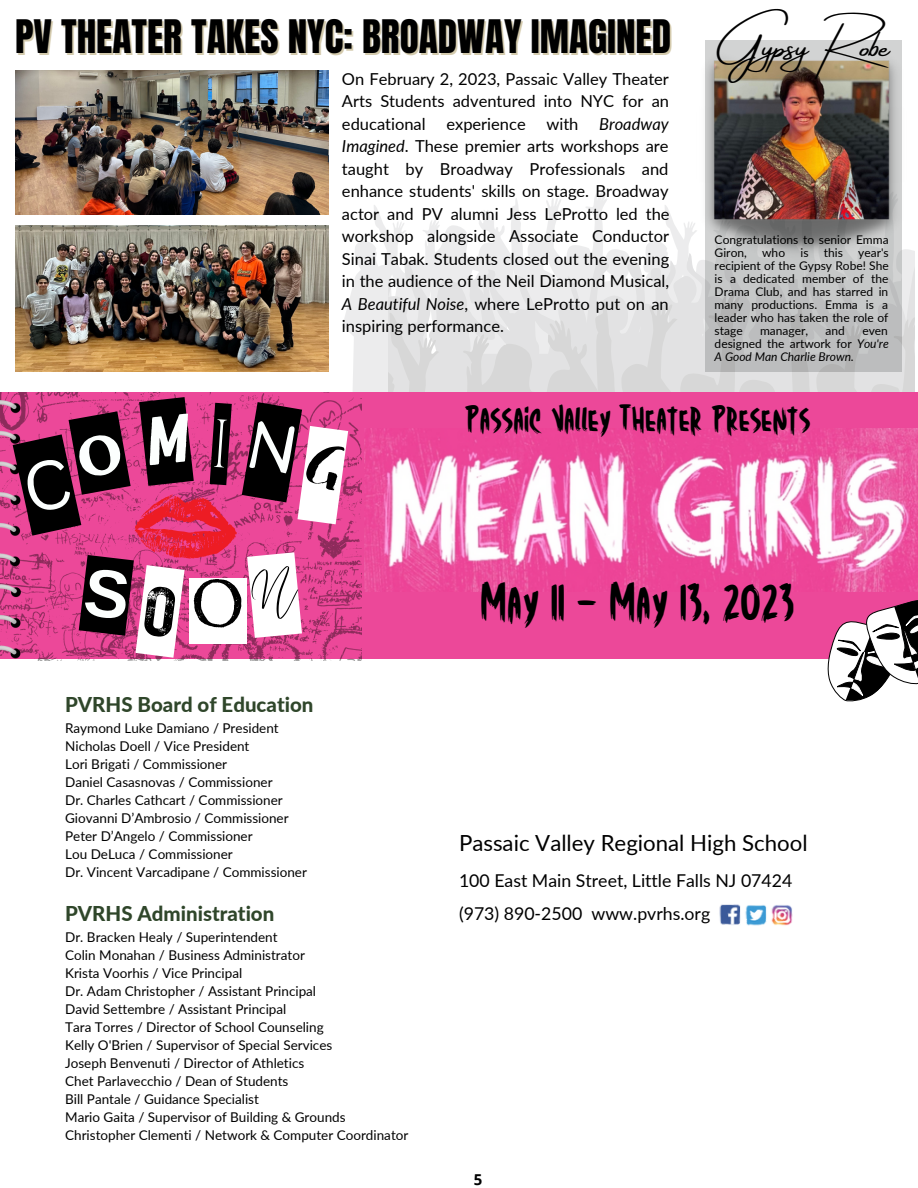
<style>
.page{position:relative;width:918px;height:1188px;background:#fff}
.page>*{position:absolute;margin:0;border:0;box-sizing:border-box;transform-origin:0 0}
.t1{font:67.65px "Road Race Stamp";color:#000}
.t2{font:49.65px "Savage Regular Yandi Designs";color:#000}
.t3{font:39.3px "Anton";color:#000}
.t4{font:36px "Amsterdam Four";color:#000}
.t5{font:35.25px "Savage Regular Yandi Designs";color:#000}
.t6{font:22.2px "Lato";color:#000}
.t7{font:800 20.4px "Lato";color:#2f462a}
.t8{font:17.7px/32.7px "Lato";color:#000}
.t9{font:16.5px/22.5px "Lato";color:#000;text-align:justify}
.t10{font:700 15px "Open Sans";color:#000}
.t11{font:13.5px/18px "Lato";color:#000}
.t12{font:12px/13px "Lato";color:#000}
.t13{font:italic 12px/13px "Lato";color:#000;text-align:justify}
.s1{font-style:italic}
.s2{font-style:normal}
</style>
<div class="page">
<img style="left:719px;top:904px;width:74px;height:22px">
<div style="left:705px;top:40px;width:197px;height:331px;background:#d2d3d3"></div>
<img style="left:15px;top:71px;width:314px;height:119px">
<img style="left:0;top:401px;width:13px;height:258px">
<img style="left:707px;top:60px;width:190px;height:130px">
<img style="left:13px;top:190px;width:905px;height:512px">
<h3 class="t3" style="left:15px;top:8px;width:658px">PV THEATER TAKES NYC: BROADWAY IMAGINED</h3>
<p class="t9" style="left:342px;top:67px;width:329px">On February 2, 2023, Passaic Valley Theater Arts Students adventured into NYC for an educational</p>
<p class="t9" style="left:342px;top:112px;width:329px;text-indent:257px"><span class="s1">Broadway Imagined</span>. These premier arts workshops are taught by Broadway Professionals and enhance students' skills on stage. Broadway actor and PV alumni Jess LeProtto led the workshop alongside Associate Conductor Sinai Tabak. Students closed out the evening in the audience of the Neil Diamond Musical, <span class="s1">A Beautiful Noise</span>, where LeProtto put on an inspiring performance.</p>
<p class="t9" style="left:446px;top:112px;width:81px">experience</p>
<p class="t9" style="left:546px;top:112px;width:34px">with</p>
<h3 class="t4" style="left:717px;top:26px;width:181px">Gypsy Robe</h3>
<p class="t12" style="left:715px;top:233px;width:175px">Congratulations to senior Emma<br>Giron,</p>
<p class="t12" style="left:762px;top:246px;width:24px">who</p>
<p class="t12" style="left:800px;top:246px;width:10px">is</p>
<p class="t12" style="left:824px;top:246px;width:21px">this</p>
<p class="t12" style="left:715px;top:246px;width:176px;text-align:justify;text-indent:144px">year's recipient of the Gypsy Robe! She is a dedicated member of the Drama Club, and has starred in many productions. Emma is a leader who has taken the role of stage</p>
<p class="t12" style="left:760px;top:324px;width:50px">manager,</p>
<p class="t12" style="left:826px;top:324px;width:21px">and</p>
<p class="t13" style="left:715px;top:324px;width:176px;text-indent:148px"><span class="s2">even designed the artwork for</span> You're A Good Man Charlie Brown.</p>
<h3 class="t5" style="left:465px;top:399px;width:347px">Passaic Valley Theater Presents</h3>
<h1 class="t1" style="left:190px;top:580px;width:56px">O</h1>
<h3 class="t7" style="left:65px;top:692px;width:250px">PVRHS Board of Education</h3>
<p class="t11" style="left:65px;top:719px;width:243px">Raymond Luke Damiano / President Nicholas Doell / Vice President<br>Lori Brigati / Commissioner<br>Daniel Casasnovas / Commissioner<br>Dr. Charles Cathcart / Commissioner Giovanni D’Ambrosio / Commissioner Peter D’Angelo / Commissioner<br>Lou DeLuca / Commissioner<br>Dr. Vincent Varcadipane / Commissioner</p>
<h3 class="t7" style="left:65px;top:901px;width:211px">PVRHS Administration</h3>
<p class="t11" style="left:65px;top:928px;width:345px">Dr. Bracken Healy / Superintendent<br>Colin Monahan / Business Administrator<br>Krista Voorhis / Vice Principal<br>Dr. Adam Christopher / Assistant Principal<br>David Settembre / Assistant Principal<br>Tara Torres / Director of School Counseling<br>Kelly O'Brien / Supervisor of Special Services<br>Joseph Benvenuti / Director of Athletics<br>Chet Parlavecchio / Dean of Students<br>Bill Pantale / Guidance Specialist<br>Mario Gaita / Supervisor of Building &amp; Grounds Christopher Clementi / Network &amp; Computer Coordinator</p>
<h2 class="t2" style="left:480px;top:574px;width:316px">May 11 - May 13, 2023</h2>
<h3 class="t6" style="left:459px;top:829px;width:350px">Passaic Valley Regional High School</h3>
<h3 class="t8" style="left:459px;top:864px;width:335px">100 East Main Street, Little Falls NJ 07424 (973) 890-2500 www.pvrhs.org</h3>
<p class="t10" style="left:474px;top:1169px;width:10px">5</p>
</div>
